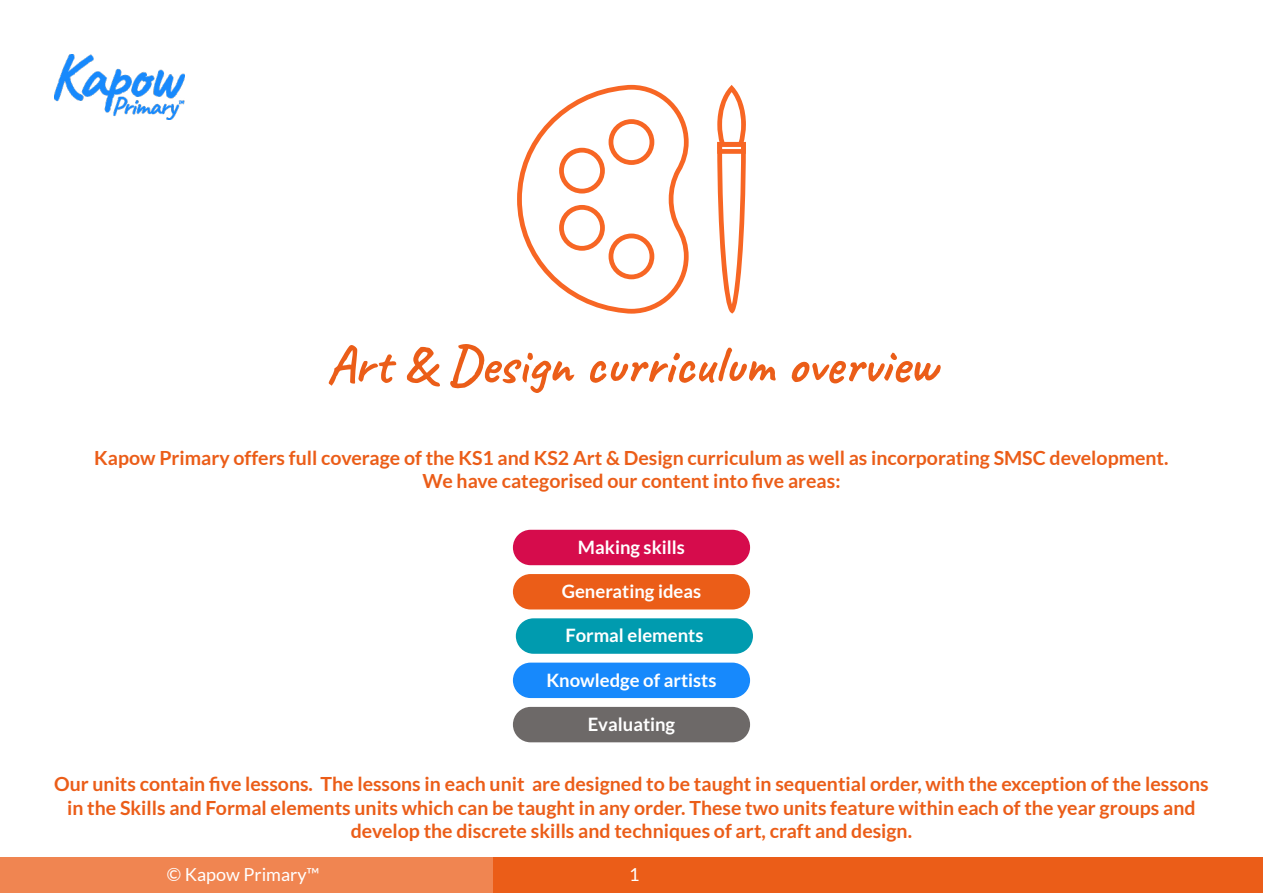
<style>
.page{position:relative;width:1263px;height:893px;background:#fff}
.page>*{position:absolute;margin:0;border:0;box-sizing:border-box;transform-origin:0 0}
.t1{font:700 54px "Caveat";color:#eb5d18}
.t2{font:700 19.5px/23.4px "Lato";color:#eb5d18;text-align:center}
.t3{font:700 18.45px "Lato";color:#fff}
.t4{font:18px "Lato";color:#fff}
</style>
<div class="page">
<div style="left:493px;top:857px;width:770px;height:36px;background:#eb5d18"></div>
<div style="left:0;top:857px;width:493px;height:36px;background:#f08551"></div>
<img style="left:54px;top:54px;width:131px;height:65px">
<svg style="left:717px;top:85px;width:29px;height:229px"></svg>
<svg style="left:517px;top:85px;width:172px;height:229px"></svg>
<div style="left:513px;top:707px;width:237px;height:35px;background:#6d6968;border-radius:18px"></div>
<div style="left:513px;top:574px;width:237px;height:35px;background:#eb5d18;border-radius:18px"></div>
<div style="left:513px;top:530px;width:237px;height:35px;background:#d60c4c;border-radius:18px"></div>
<div style="left:516px;top:618px;width:237px;height:36px;background:#009baf;border-radius:18px"></div>
<div style="left:513px;top:663px;width:237px;height:35px;background:#1789fc;border-radius:18px"></div>
<h1 class="t1" style="left:326px;top:331px;width:611px">Art &amp; Design curriculum overview</h1>
<p class="t2" style="left:94px;top:445px;width:1076px">Kapow Primary offers full coverage of the KS1 and KS2 Art &amp; Design curriculum as well as incorporating SMSC development.<br>We have categorised our content into five areas:</p>
<p class="t3" style="left:578px;top:536px;width:108px">Making skills</p>
<p class="t3" style="left:562px;top:580px;width:141px">Generating ideas</p>
<p class="t3" style="left:565px;top:624px;width:140px">Formal elements</p>
<p class="t3" style="left:546px;top:668px;width:172px">Knowledge of artists</p>
<p class="t3" style="left:588px;top:713px;width:89px">Evaluating</p>
<p class="t2" style="left:54px;top:772px;width:1156px">Our units contain five lessons. The lessons in each unit are designed to be taught in sequential order, with the exception of the lessons in the Skills and Formal elements units which can be taught in any order. These two units feature within each of the year groups and develop the discrete skills and techniques of art, craft and design.</p>
<p class="t4" style="left:167px;top:864px;width:154px">© Kapow Primary™</p>
<p class="t4" style="left:629px;top:864px;width:12px">1</p>
</div>
